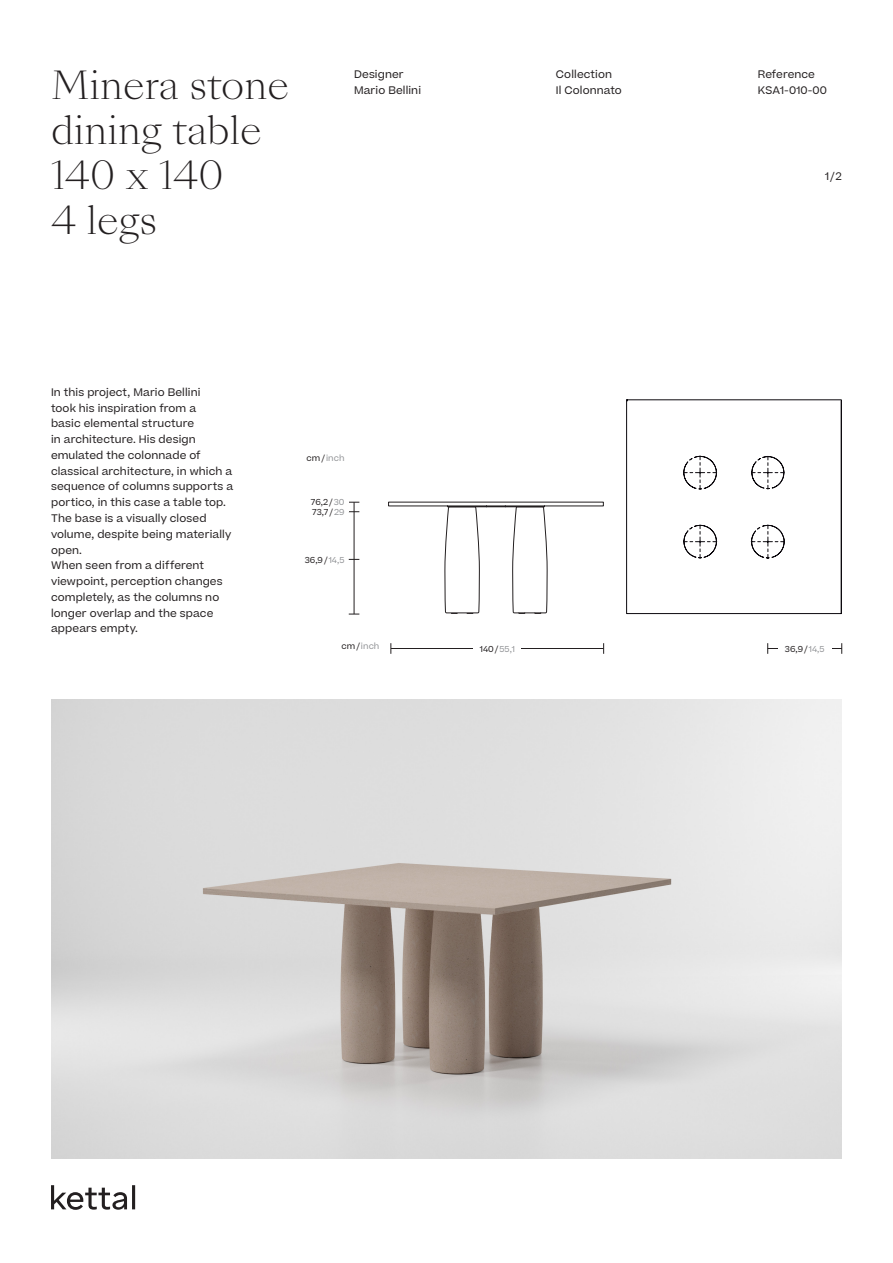
<style>
.page{position:relative;width:893px;height:1263px;background:#fff}
.page>*{position:absolute;margin:0;border:0;box-sizing:border-box;transform-origin:0 0}
.t1{font:300 37.5px/45px "Sang Bleu Kingdom";color:#231f20}
.t2{font:10.5px/15.8px "Beatrice";letter-spacing:.01em;color:#231f20}
.Beatrice_5_5{font:8.25px "Beatrice";letter-spacing:.01em;color:#231f20}
.Beatrice_5_5-2{font:8.25px "Beatrice";letter-spacing:.01em;color:#939598}
.s1{color:#231f20}
.s2{color:#939598}
</style>
<div class="page">
<hr style="left:768px;top:648px;width:74px;height:1px;background:#231f20">
<hr style="left:354px;top:502px;width:1px;height:112px;background:#231f20">
<div style="left:778px;top:641px;width:54px;height:15px;background:#fff"></div>
<svg style="left:51px;top:1185px;width:84px;height:25px"></svg>
<img style="left:51px;top:699px;width:791px;height:460px">
<svg style="left:388px;top:502px;width:216px;height:152px"></svg>
<svg style="left:626px;top:399px;width:216px;height:215px"></svg>
<p class="t1" style="left:51px;top:64px;width:240px">Minera stone</p>
<p class="t1" style="left:51px;top:109px;width:212px">dining table<br>140 x 140</p>
<p class="t1" style="left:51px;top:199px;width:108px">4 legs</p>
<p class="t2" style="left:354px;top:66px;width:51px">Designer</p>
<p class="t2" style="left:354px;top:82px;width:69px">Mario Bellini</p>
<p class="t2" style="left:51px;top:384px;width:184px">In this project, Mario Bellini<br>took his inspiration from a<br>basic elemental structure<br>in architecture. His design emulated the colonnade of classical architecture, in which a sequence of columns supports a portico, in this case a table top.</p>
<p class="t2" style="left:51px;top:510px;width:182px">The base is a visually closed volume, despite being materially open.</p>
<p class="t2" style="left:51px;top:557px;width:173px">When seen from a different viewpoint, perception changes completely, as the columns no longer overlap and the space appears empty.</p>
<p class="Beatrice_5_5-2" style="left:307px;top:452px;width:39px"><span class="s1">cm/</span> inch</p>
<p class="Beatrice_5_5" style="left:311px;top:497px;width:35px">76,2/<span class="s2">30</span></p>
<p class="Beatrice_5_5" style="left:312px;top:507px;width:34px">73,7/<span class="s2">29</span></p>
<p class="Beatrice_5_5" style="left:305px;top:554px;width:41px">36,9/ <span class="s2">14,5</span></p>
<p class="Beatrice_5_5-2" style="left:341px;top:640px;width:39px"><span class="s1">cm/</span> inch</p>
<p class="t2" style="left:556px;top:66px;width:58px">Collection</p>
<p class="t2" style="left:556px;top:82px;width:67px">Il Colonnato</p>
<p class="t2" style="left:758px;top:66px;width:59px">Reference</p>
<p class="t2" style="left:758px;top:82px;width:71px">KSA1-010-00</p>
<p class="t2" style="left:825px;top:168px;width:18px">1/2</p>
<p class="Beatrice_5_5" style="left:480px;top:643px;width:36px">140/<span class="s2">55,1</span></p>
<p class="Beatrice_5_5" style="left:785px;top:643px;width:41px">36,9/ <span class="s2">14,5</span></p>
</div>
